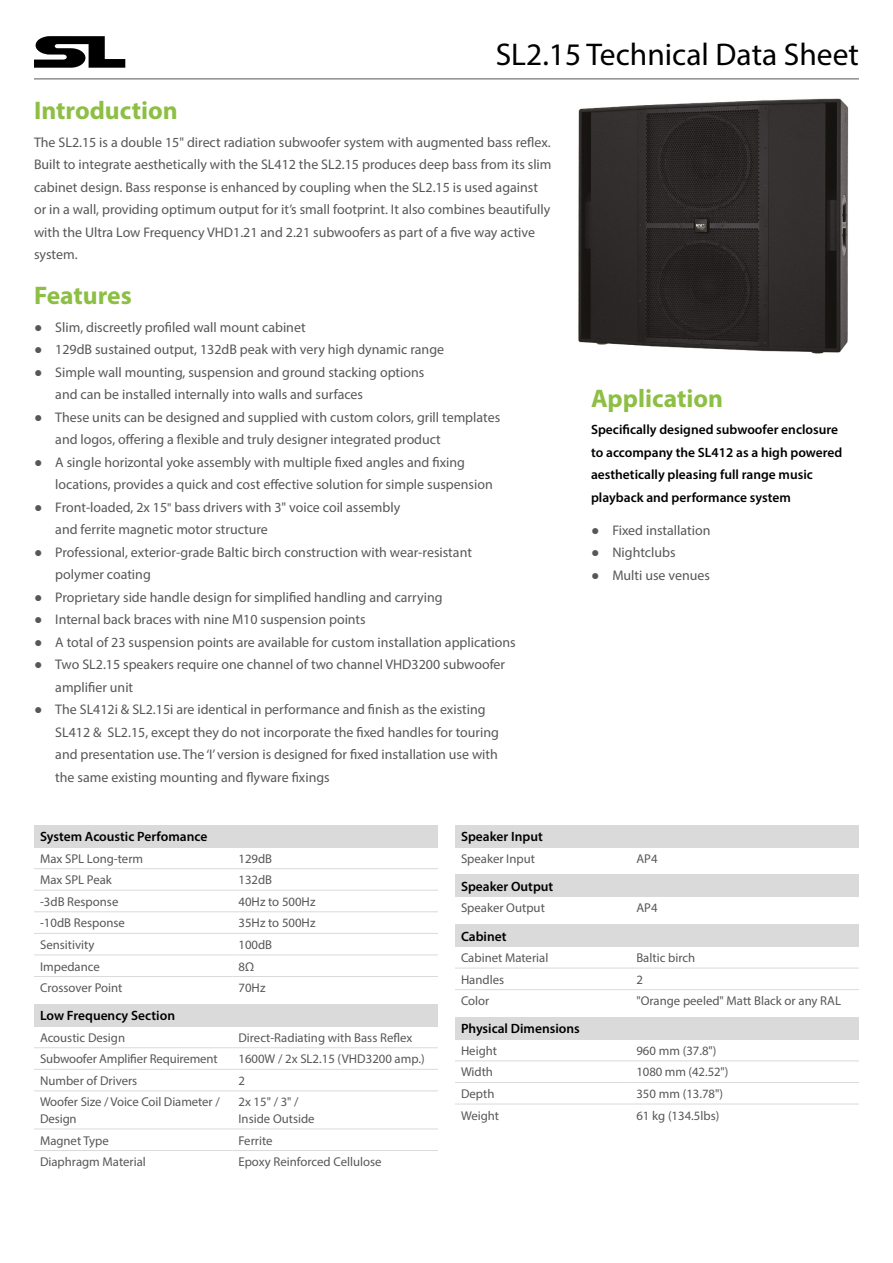
<style>
.page{position:relative;width:893px;height:1263px;background:#fff}
.page>*{position:absolute;margin:0;border:0;box-sizing:border-box;transform-origin:0 0}
.nadpis_sekce{font:31.5px "Myriad Pro";color:#000}
.t1{font:700 25.5px "Myriad Pro";color:#8cbf44}
.text{font:13.95px/22.5px "Myriad Pro";color:#575756}
.aplikace_tucne{font:600 13.5px/22.5px "Myriad Pro";color:#000}
.Zahlavi_tabulka{font:600 13.5px "Myriad Pro";color:#000}
.tabulka{font:12.75px "Myriad Pro";color:#575756}
.s1{font-family:"Arial"}
.s2{font-size:12.75px}
</style>
<div class="page">
<img style="left:578px;top:98px;width:271px;height:256px">
<hr style="left:34px;top:79px;width:825px;height:1px;background:#575756">
<div style="left:34px;top:825px;width:404px;height:22px;background:#dadada"></div>
<hr style="left:34px;top:868px;width:198px;height:1px;background:#dadada">
<hr style="left:232px;top:868px;width:206px;height:1px;background:#dadada">
<hr style="left:34px;top:890px;width:198px;height:1px;background:#dadada">
<hr style="left:232px;top:890px;width:206px;height:1px;background:#dadada">
<hr style="left:34px;top:911px;width:198px;height:1px;background:#dadada">
<hr style="left:232px;top:911px;width:206px;height:1px;background:#dadada">
<hr style="left:34px;top:933px;width:198px;height:1px;background:#dadada">
<hr style="left:232px;top:933px;width:206px;height:1px;background:#dadada">
<hr style="left:34px;top:955px;width:198px;height:1px;background:#dadada">
<hr style="left:232px;top:955px;width:206px;height:1px;background:#dadada">
<hr style="left:34px;top:976px;width:198px;height:1px;background:#dadada">
<hr style="left:232px;top:976px;width:206px;height:1px;background:#dadada">
<div style="left:34px;top:1004px;width:404px;height:22px;background:#dadada"></div>
<hr style="left:34px;top:1047px;width:198px;height:1px;background:#dadada">
<hr style="left:232px;top:1047px;width:206px;height:1px;background:#dadada">
<hr style="left:34px;top:1069px;width:198px;height:1px;background:#dadada">
<hr style="left:232px;top:1069px;width:206px;height:1px;background:#dadada">
<hr style="left:34px;top:1091px;width:198px;height:1px;background:#dadada">
<hr style="left:232px;top:1091px;width:206px;height:1px;background:#dadada">
<hr style="left:34px;top:1129px;width:198px;height:1px;background:#dadada">
<hr style="left:232px;top:1129px;width:206px;height:1px;background:#dadada">
<hr style="left:34px;top:1150px;width:198px;height:1px;background:#dadada">
<hr style="left:232px;top:1150px;width:206px;height:1px;background:#dadada">
<div style="left:455px;top:825px;width:404px;height:22px;background:#dadada"></div>
<div style="left:455px;top:875px;width:404px;height:22px;background:#dadada"></div>
<div style="left:455px;top:924px;width:404px;height:22px;background:#dadada"></div>
<hr style="left:455px;top:968px;width:175px;height:1px;background:#dadada">
<hr style="left:630px;top:968px;width:229px;height:1px;background:#dadada">
<hr style="left:455px;top:989px;width:175px;height:1px;background:#dadada">
<hr style="left:630px;top:989px;width:229px;height:1px;background:#dadada">
<div style="left:455px;top:1017px;width:404px;height:22px;background:#dadada"></div>
<hr style="left:455px;top:1061px;width:175px;height:1px;background:#dadada">
<hr style="left:630px;top:1061px;width:229px;height:1px;background:#dadada">
<hr style="left:455px;top:1082px;width:175px;height:1px;background:#dadada">
<hr style="left:630px;top:1082px;width:229px;height:1px;background:#dadada">
<hr style="left:455px;top:1104px;width:175px;height:1px;background:#dadada">
<hr style="left:630px;top:1104px;width:229px;height:1px;background:#dadada">
<svg style="left:34px;top:36px;width:91px;height:32px"></svg>
<p class="t1" style="left:34px;top:94px;width:145px">Introduction</p>
<p class="nadpis_sekce" style="left:496px;top:35px;width:365px">SL2.15 Technical Data Sheet</p>
<p class="text" style="left:34px;top:130px;width:519px">The SL2.15 is a double 15" direct radiation subwoofer system with augmented bass reflex.<br>Built to integrate aesthetically with the SL412 the SL2.15 produces deep bass from its slim cabinet design. Bass response is enhanced by coupling when the SL2.15 is used against or in a wall, providing optimum output for it’s small footprint. It also combines beautifully with the Ultra Low Frequency VHD1.21 and 2.21 subwoofers as part of a five way active system.</p>
<p class="t1" style="left:34px;top:279px;width:99px">Features</p>
<p class="text" style="left:34px;top:315px;width:273px"><span class="s1">●</span> Slim, discreetly profiled wall mount cabinet</p>
<p class="text" style="left:34px;top:338px;width:412px"><span class="s1">●</span> 129dB sustained output, 132dB peak with very high dynamic range</p>
<p class="text" style="left:55px;top:360px;width:371px;text-indent:-21px"><span class="s1">●</span> Simple wall mounting, suspension and ground stacking options and can be installed internally into walls and surfaces</p>
<p class="text" style="left:55px;top:405px;width:446px;text-indent:-21px"><span class="s1">●</span> These units can be designed and supplied with custom colors, grill templates and logos, offering a flexible and truly designer integrated product</p>
<p class="text" style="left:55px;top:450px;width:439px;text-indent:-21px"><span class="s1">●</span> A single horizontal yoke assembly with multiple fixed angles and fixing locations, provides a quick and cost effective solution for simple suspension</p>
<p class="text" style="left:55px;top:495px;width:347px;text-indent:-21px"><span class="s1">●</span> Front-loaded, 2x 15<span class="s2">"</span> bass drivers with 3" voice coil assembly and ferrite magnetic motor structure</p>
<p class="text" style="left:55px;top:540px;width:418px;text-indent:-21px"><span class="s1">●</span> Professional, exterior-grade Baltic birch construction with wear-resistant polymer coating</p>
<p class="text" style="left:34px;top:585px;width:410px"><span class="s1">●</span> Proprietary side handle design for simplified handling and carrying</p>
<p class="text" style="left:34px;top:608px;width:333px"><span class="s1">●</span> Internal back braces with nine M10 suspension points</p>
<p class="text" style="left:34px;top:630px;width:483px"><span class="s1">●</span> A total of 23 suspension points are available for custom installation applications</p>
<p class="text" style="left:55px;top:653px;width:451px;text-indent:-21px"><span class="s1">●</span> Two SL2.15 speakers require one channel of two channel VHD3200 subwoofer amplifier unit</p>
<p class="text" style="left:55px;top:698px;width:445px;text-indent:-21px"><span class="s1">●</span> The SL412i &amp; SL2.15i are identical in performance and finish as the existing SL412 &amp; SL2.15, except they do not incorporate the fixed handles for touring and presentation use. The ‘I’ version is designed for fixed installation use with the same existing mounting and flyware fixings</p>
<p class="t1" style="left:591px;top:382px;width:133px">Application</p>
<p class="aplikace_tucne" style="left:591px;top:418px;width:253px">Specifically designed subwoofer enclosure to accompany the SL412 as a high powered aesthetically pleasing full range music playback and performance system</p>
<p class="text" style="left:591px;top:519px;width:121px"><span class="s1">●</span> Fixed installation</p>
<p class="text" style="left:591px;top:541px;width:86px"><span class="s1">●</span> Nightclubs</p>
<p class="text" style="left:591px;top:564px;width:120px"><span class="s1">●</span> Multi use venues</p>
<p class="Zahlavi_tabulka" style="left:40px;top:828px;width:169px">System Acoustic Perfomance</p>
<p class="tabulka" style="left:40px;top:850px;width:105px">Max SPL Long-term</p>
<p class="tabulka" style="left:238px;top:850px;width:35px">129dB</p>
<p class="tabulka" style="left:40px;top:872px;width:73px">Max SPL Peak</p>
<p class="tabulka" style="left:238px;top:872px;width:35px">132dB</p>
<p class="tabulka" style="left:40px;top:894px;width:80px">-3dB Response</p>
<p class="tabulka" style="left:238px;top:894px;width:79px">40Hz to 500Hz</p>
<p class="tabulka" style="left:40px;top:915px;width:86px">-10dB Response</p>
<p class="tabulka" style="left:238px;top:915px;width:79px">35Hz to 500Hz</p>
<p class="tabulka" style="left:40px;top:937px;width:56px">Sensitivity</p>
<p class="tabulka" style="left:238px;top:937px;width:35px">100dB</p>
<p class="tabulka" style="left:40px;top:958px;width:61px">Impedance</p>
<p class="tabulka" style="left:238px;top:958px;width:17px">8Ω</p>
<p class="tabulka" style="left:40px;top:980px;width:84px">Crossover Point</p>
<p class="tabulka" style="left:238px;top:980px;width:28px">70Hz</p>
<p class="Zahlavi_tabulka" style="left:40px;top:1007px;width:137px">Low Frequency Section</p>
<p class="tabulka" style="left:40px;top:1029px;width:87px">Acoustic Design</p>
<p class="tabulka" style="left:238px;top:1029px;width:175px">Direct-Radiating with Bass Reflex</p>
<p class="tabulka" style="left:40px;top:1051px;width:179px">Subwoofer Amplifier Requirement</p>
<p class="tabulka" style="left:238px;top:1051px;width:188px">1600W / 2x SL2.15 (VHD3200 amp.)</p>
<p class="tabulka" style="left:40px;top:1073px;width:99px">Number of Drivers</p>
<p class="tabulka" style="left:238px;top:1073px;width:8px">2</p>
<p class="tabulka" style="left:40px;top:1094px;width:181px">Woofer Size / Voice Coil Diameter /</p>
<p class="tabulka" style="left:40px;top:1111px;width:38px">Design</p>
<p class="tabulka" style="left:238px;top:1094px;width:62px">2x 15" / 3" /</p>
<p class="tabulka" style="left:238px;top:1111px;width:78px">Inside Outside</p>
<p class="tabulka" style="left:40px;top:1132px;width:70px">Magnet Type</p>
<p class="tabulka" style="left:238px;top:1132px;width:36px">Ferrite</p>
<p class="tabulka" style="left:40px;top:1154px;width:107px">Diaphragm Material</p>
<p class="tabulka" style="left:238px;top:1154px;width:145px">Epoxy Reinforced Cellulose</p>
<p class="Zahlavi_tabulka" style="left:461px;top:828px;width:83px">Speaker Input</p>
<p class="tabulka" style="left:461px;top:850px;width:76px">Speaker Input</p>
<p class="tabulka" style="left:636px;top:850px;width:23px">AP4</p>
<p class="Zahlavi_tabulka" style="left:461px;top:878px;width:94px">Speaker Output</p>
<p class="tabulka" style="left:461px;top:900px;width:85px">Speaker Output</p>
<p class="tabulka" style="left:636px;top:900px;width:23px">AP4</p>
<p class="Zahlavi_tabulka" style="left:461px;top:927px;width:47px">Cabinet</p>
<p class="tabulka" style="left:461px;top:950px;width:89px">Cabinet Material</p>
<p class="tabulka" style="left:636px;top:950px;width:60px">Baltic birch</p>
<p class="tabulka" style="left:461px;top:971px;width:45px">Handles</p>
<p class="tabulka" style="left:636px;top:971px;width:8px">2</p>
<p class="tabulka" style="left:461px;top:993px;width:30px">Color</p>
<p class="tabulka" style="left:636px;top:993px;width:206px">"Orange peeled" Matt Black or any RAL</p>
<p class="Zahlavi_tabulka" style="left:461px;top:1020px;width:120px">Physical Dimensions</p>
<p class="tabulka" style="left:461px;top:1043px;width:38px">Height</p>
<p class="tabulka" style="left:636px;top:1043px;width:82px">960 mm (37.8")</p>
<p class="tabulka" style="left:461px;top:1064px;width:34px">Width</p>
<p class="tabulka" style="left:636px;top:1064px;width:94px">1080 mm (42.52")</p>
<p class="tabulka" style="left:461px;top:1086px;width:35px">Depth</p>
<p class="tabulka" style="left:636px;top:1086px;width:88px">350 mm (13.78")</p>
<p class="tabulka" style="left:461px;top:1107px;width:40px">Weight</p>
<p class="tabulka" style="left:636px;top:1107px;width:84px">61 kg (134.5lbs)</p>
</div>
